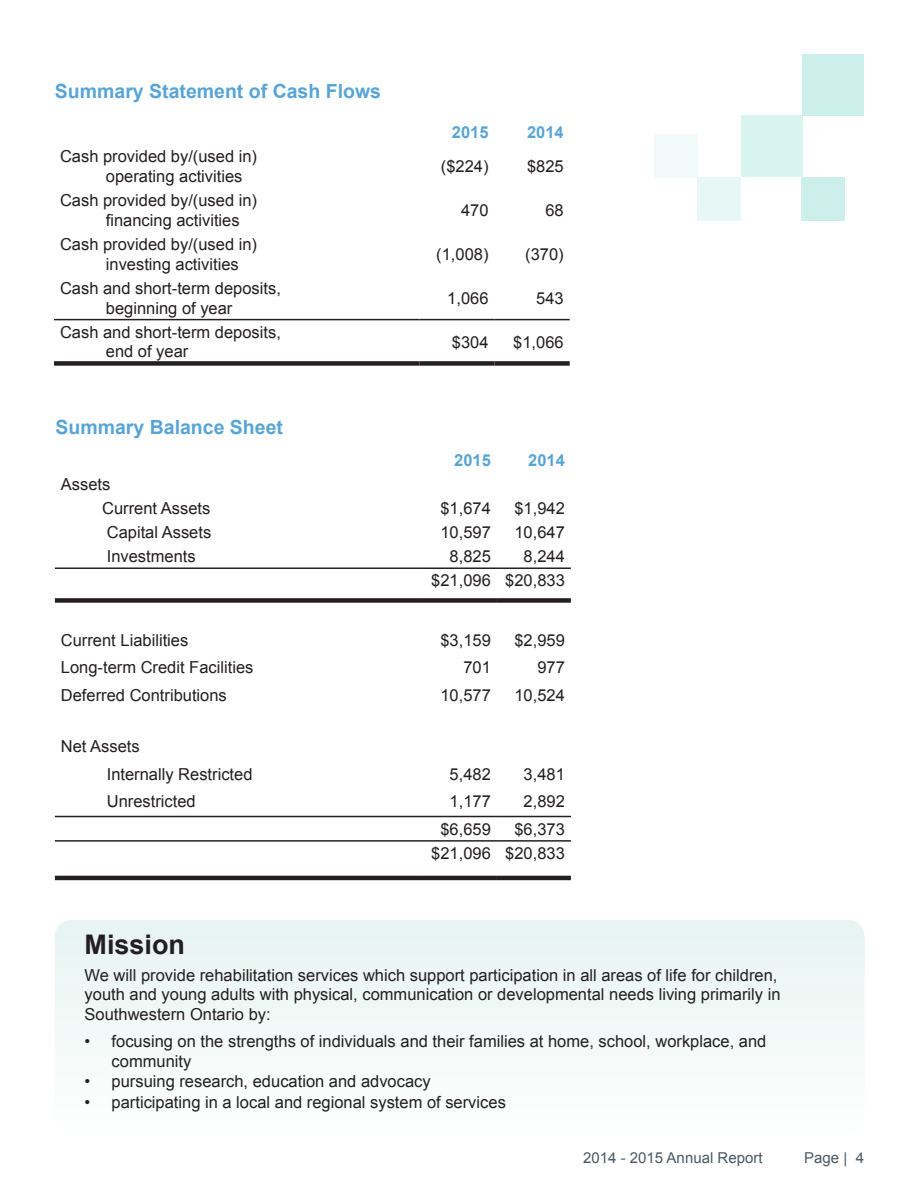
<style>
.page{position:relative;width:918px;height:1188px;background:#fff}
.page>*{position:absolute;margin:0;border:0;box-sizing:border-box;transform-origin:0 0}
.t1{font:700 27px "Arial";color:#231f20}
.t2{font:700 19.5px "Arial";color:#58a5d5}
.t3{font:16.5px/19.8px "Arial";color:#231f20}
.t4{font:700 16.5px "Arial";color:#58a5d5}
.t5{font:15px "Arial";color:#4a5a64}
</style>
<div class="page">
<div style="left:55px;top:920px;width:810px;height:214px;background:#f2f9f7;border-radius:18px"></div>
<hr style="left:54px;top:319px;width:365px;height:1px;background:#231f20">
<hr style="left:419px;top:319px;width:76px;height:1px;background:#231f20">
<hr style="left:495px;top:319px;width:75px;height:1px;background:#231f20">
<div style="left:54px;top:361px;width:365px;height:5px;background:#231f20"></div>
<div style="left:419px;top:361px;width:76px;height:5px;background:#231f20"></div>
<div style="left:495px;top:361px;width:75px;height:5px;background:#231f20"></div>
<hr style="left:55px;top:567px;width:368px;height:2px;background:#231f20">
<hr style="left:423px;top:567px;width:74px;height:2px;background:#231f20">
<hr style="left:497px;top:567px;width:74px;height:2px;background:#231f20">
<hr style="left:55px;top:816px;width:368px;height:1px;background:#231f20">
<hr style="left:423px;top:816px;width:74px;height:1px;background:#231f20">
<hr style="left:497px;top:816px;width:74px;height:1px;background:#231f20">
<hr style="left:55px;top:840px;width:368px;height:2px;background:#231f20">
<hr style="left:423px;top:840px;width:74px;height:2px;background:#231f20">
<hr style="left:497px;top:840px;width:74px;height:2px;background:#231f20">
<div style="left:55px;top:598px;width:368px;height:5px;background:#231f20"></div>
<div style="left:423px;top:598px;width:74px;height:5px;background:#231f20"></div>
<div style="left:497px;top:598px;width:74px;height:5px;background:#231f20"></div>
<hr style="left:55px;top:876px;width:368px;height:4px;background:#231f20">
<hr style="left:423px;top:876px;width:74px;height:4px;background:#231f20">
<hr style="left:497px;top:876px;width:74px;height:4px;background:#231f20">
<div style="left:741px;top:116px;width:61px;height:61px;background:#d9f3f0"></div>
<div style="left:802px;top:54px;width:62px;height:62px;background:#cdefeb"></div>
<div style="left:802px;top:177px;width:43px;height:44px;background:#cdefeb"></div>
<div style="left:654px;top:134px;width:44px;height:43px;background:#f3fbfa"></div>
<div style="left:698px;top:177px;width:43px;height:44px;background:#e6f7f5"></div>
<h1 class="t2" style="left:55px;top:78px;width:328px">Summary Statement of Cash Flows</h1>
<p class="t3" style="left:60px;top:147px;width:199px">Cash provided by/(used in)</p>
<p class="t3" style="left:106px;top:167px;width:138px">operating activities</p>
<p class="t3" style="left:60px;top:191px;width:199px">Cash provided by/(used in)</p>
<p class="t3" style="left:106px;top:210px;width:135px">financing activities</p>
<p class="t3" style="left:60px;top:234px;width:199px">Cash provided by/(used in)</p>
<p class="t3" style="left:106px;top:254px;width:134px">investing activities</p>
<p class="t3" style="left:60px;top:278px;width:223px">Cash and short-term deposits,</p>
<p class="t3" style="left:106px;top:298px;width:128px">beginning of year</p>
<p class="t3" style="left:60px;top:322px;width:223px">Cash and short-term deposits,</p>
<p class="t3" style="left:106px;top:342px;width:84px">end of year</p>
<h1 class="t2" style="left:56px;top:414px;width:229px">Summary Balance Sheet</h1>
<p class="t4" style="left:452px;top:121px;width:38px">2015</p>
<p class="t4" style="left:527px;top:121px;width:38px">2014</p>
<p class="t3" style="left:441px;top:157px;width:49px">($224)</p>
<p class="t3" style="left:527px;top:157px;width:38px">$825</p>
<p class="t3" style="left:461px;top:201px;width:29px">470</p>
<p class="t3" style="left:545px;top:201px;width:20px">68</p>
<p class="t3" style="left:436px;top:244px;width:54px">(1,008)</p>
<p class="t3" style="left:525px;top:244px;width:40px">(370)</p>
<p class="t3" style="left:447px;top:288px;width:43px">1,066</p>
<p class="t3" style="left:536px;top:288px;width:29px">543</p>
<p class="t3" style="left:452px;top:332px;width:38px">$304</p>
<p class="t3" style="left:513px;top:332px;width:52px">$1,066</p>
<p class="t4" style="left:454px;top:449px;width:38px">2015</p>
<p class="t4" style="left:528px;top:449px;width:38px">2014</p>
<p class="t3" style="left:61px;top:475px;width:51px">Assets</p>
<p class="t3" style="left:102px;top:499px;width:110px">Current Assets</p>
<p class="t3" style="left:440px;top:499px;width:52px">$1,674</p>
<p class="t3" style="left:514px;top:499px;width:52px">$1,942</p>
<p class="t3" style="left:107px;top:523px;width:106px">Capital Assets</p>
<p class="t3" style="left:440px;top:523px;width:52px">10,597</p>
<p class="t3" style="left:514px;top:523px;width:52px">10,647</p>
<p class="t3" style="left:107px;top:547px;width:90px">Investments</p>
<p class="t3" style="left:450px;top:547px;width:43px">8,825</p>
<p class="t3" style="left:524px;top:547px;width:43px">8,244</p>
<p class="t3" style="left:431px;top:571px;width:61px">$21,096</p>
<p class="t3" style="left:505px;top:571px;width:61px">$20,833</p>
<p class="t3" style="left:61px;top:630px;width:129px">Current Liabilities</p>
<p class="t3" style="left:440px;top:630px;width:52px">$3,159</p>
<p class="t3" style="left:514px;top:630px;width:52px">$2,959</p>
<p class="t3" style="left:61px;top:658px;width:194px">Long-term Credit Facilities</p>
<p class="t3" style="left:463px;top:658px;width:29px">701</p>
<p class="t3" style="left:537px;top:658px;width:29px">977</p>
<p class="t3" style="left:61px;top:685px;width:167px">Deferred Contributions</p>
<p class="t3" style="left:440px;top:685px;width:52px">10,577</p>
<p class="t3" style="left:514px;top:685px;width:52px">10,524</p>
<p class="t3" style="left:61px;top:737px;width:80px">Net Assets</p>
<p class="t3" style="left:107px;top:764px;width:147px">Internally Restricted</p>
<p class="t3" style="left:450px;top:764px;width:43px">5,482</p>
<p class="t3" style="left:524px;top:764px;width:43px">3,481</p>
<p class="t3" style="left:107px;top:792px;width:90px">Unrestricted</p>
<p class="t3" style="left:450px;top:792px;width:43px">1,177</p>
<p class="t3" style="left:524px;top:792px;width:43px">2,892</p>
<p class="t3" style="left:440px;top:819px;width:52px">$6,659</p>
<p class="t3" style="left:514px;top:819px;width:52px">$6,373</p>
<p class="t3" style="left:431px;top:843px;width:61px">$21,096</p>
<p class="t3" style="left:505px;top:843px;width:61px">$20,833</p>
<p class="t1" style="left:85px;top:926px;width:102px">Mission</p>
<p class="t3" style="left:85px;top:965px;width:698px">We will provide rehabilitation services which support participation in all areas of life for children, youth and young adults with physical, communication or developmental needs living primarily in<br>Southwestern Ontario by:</p>
<p class="t3" style="left:112px;top:1032px;width:656px;text-indent:-27px">• focusing on the strengths of individuals and their families at home, school, workplace, and community</p>
<p class="t3" style="left:85px;top:1071px;width:348px">• pursuing research, education and advocacy</p>
<p class="t3" style="left:85px;top:1093px;width:423px">• participating in a local and regional system of services</p>
<p class="t5" style="left:583px;top:1148px;width:181px">2014 - 2015 Annual Report</p>
<p class="t5" style="left:804px;top:1148px;width:61px">Page | 4</p>
</div>
